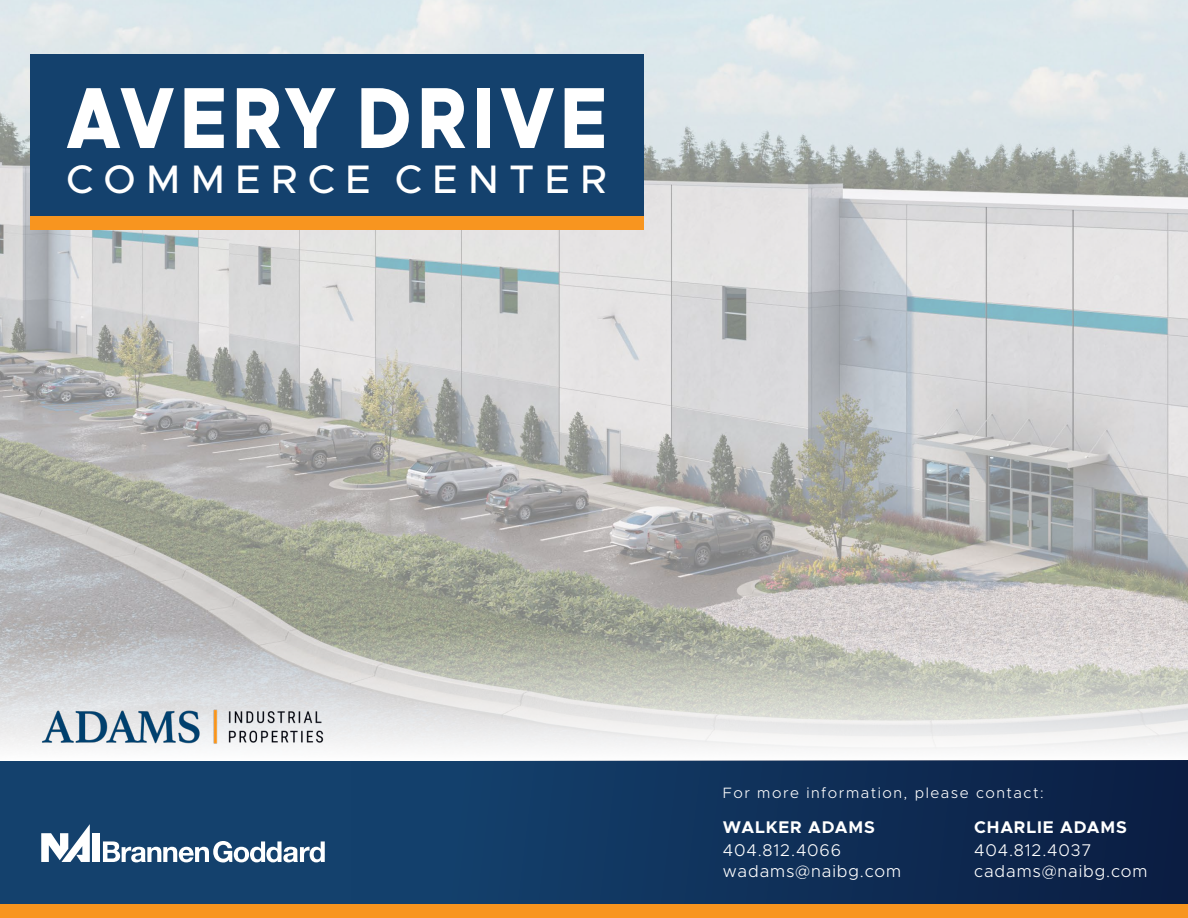
<style>
.page{position:relative;width:1188px;height:918px;background:#fff}
.page>*{position:absolute;margin:0;border:0;box-sizing:border-box;transform-origin:0 0}
.t1{font:800 87.15px "Metropolis";letter-spacing:.075em;color:#fff;scale:.83 1}
.t2{font:500 39.9px "Metropolis";letter-spacing:.26em;color:#fff}
.t3{font:300 16.95px/21px "Metropolis";letter-spacing:.05em;color:#fff}
.t4{font:700 16.95px "Metropolis";letter-spacing:.05em;color:#fff}
.t5{font:300 15px "Metropolis";letter-spacing:.1em;color:#fff}
</style>
<div class="page">
<img style="left:0;top:0;width:1188px;height:629px">
<svg style="left:0;top:629px;width:1188px;height:132px"></svg>
<img style="left:40px;top:709px;width:285px;height:36px">
<div style="left:0;top:761px;width:1188px;height:157px;background:#14416d"></div>
<div style="left:92px;top:833px;width:8px;height:29px;background:#fff"></div>
<svg style="left:41px;top:824px;width:49px;height:38px"></svg>
<svg style="left:103px;top:841px;width:222px;height:21px"></svg>
<div style="left:30px;top:54px;width:613px;height:176px;background:#14416d"></div>
<div style="left:30px;top:216px;width:613px;height:14px;background:#f8951f"></div>
<div style="left:351px;top:761px;width:837px;height:150px;background:linear-gradient(to right,#144470,#0b1d42)"></div>
<div style="left:0;top:904px;width:1188px;height:14px;background:#f8951f"></div>
<h1 class="t1" style="left:66px;top:62px;width:653px">AVERY DRIVE</h1>
<h2 class="t2" style="left:66px;top:155px;width:542px">COMMERCE CENTER</h2>
<p class="t5" style="left:723px;top:783px;width:322px">For more information, please contact:</p>
<p class="t4" style="left:723px;top:816px;width:154px">WALKER ADAMS</p>
<p class="t3" style="left:723px;top:840px;width:180px">404.812.4066 wadams@naibg.com</p>
<p class="t4" style="left:974px;top:816px;width:154px">CHARLIE ADAMS</p>
<p class="t3" style="left:974px;top:840px;width:175px">404.812.4037 cadams@naibg.com</p>
</div>
